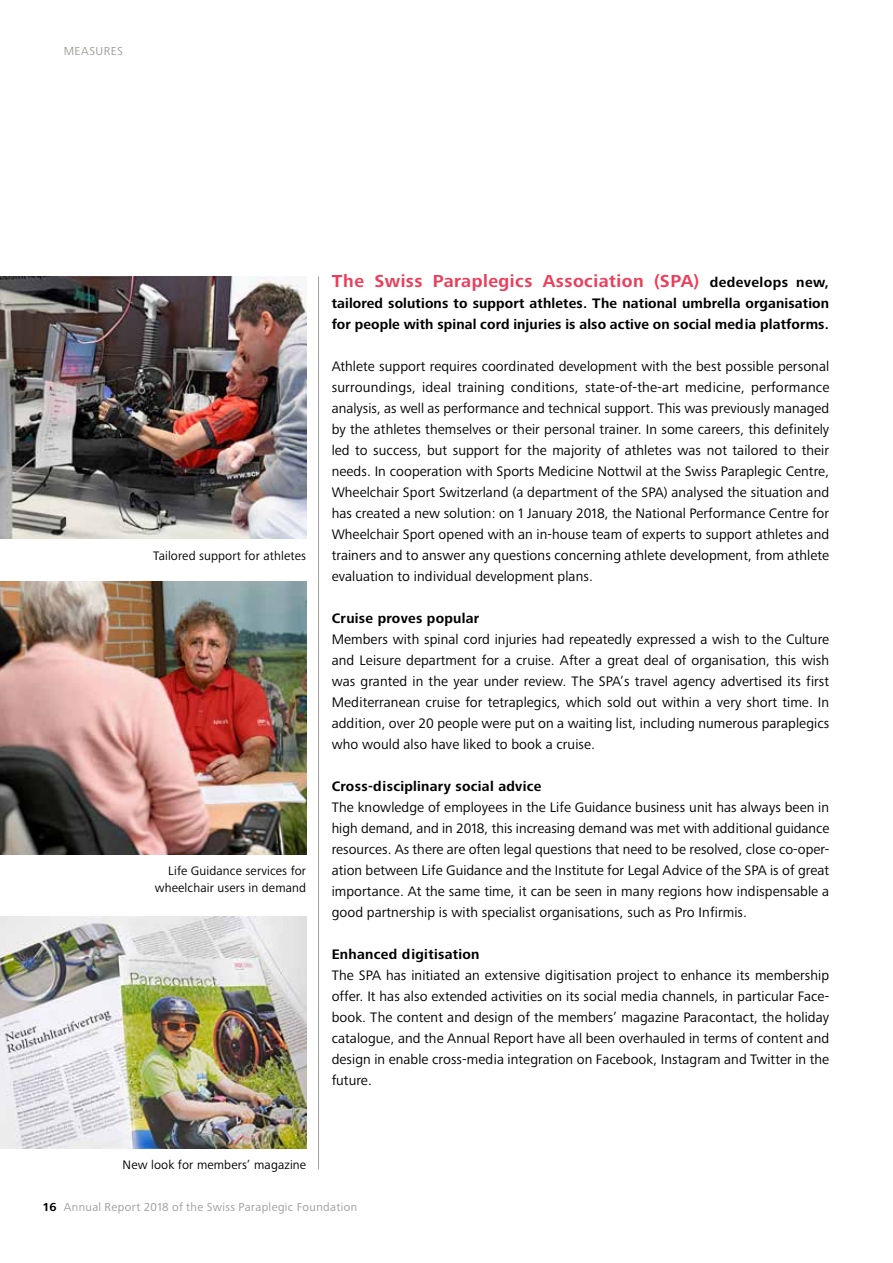
<style>
.page{position:relative;width:893px;height:1263px;background:#fff}
.page>*{position:absolute;margin:0;border:0;box-sizing:border-box;transform-origin:0 0}
.t1{font:700 18px "Frutiger Next Pro";letter-spacing:.03em;color:#ea3f5c}
.t2{font:14.25px/21px "Frutiger Next Pro";letter-spacing:.005em;color:#000;text-align:justify}
.t3{font:700 14.25px/21px "Frutiger Next Pro";letter-spacing:.01em;color:#000}
.t4{font:12.75px/16.5px "Frutiger Next Pro";letter-spacing:.01em;color:#000;text-align:right}
.t5{font:12px "Frutiger Next Pro";letter-spacing:.03em;color:#9e9d9b}
.s1{font-size:14.25px;color:#000}
.s2{font-weight:700;color:#000}
</style>
<div class="page">
<hr style="left:318px;top:276px;width:1px;height:893px;background:#9e9d9b">
<img style="left:0;top:581px;width:306px;height:273px">
<img style="left:0;top:276px;width:306px;height:263px">
<img style="left:0;top:917px;width:306px;height:231px">
<p class="t5" style="left:64px;top:45px;width:61px">MEASURES</p>
<p class="t4" style="left:153px;top:548px;width:154px">Tailored support for athletes</p>
<p class="t4" style="left:155px;top:863px;width:153px">Life Guidance services for wheelchair users in demand</p>
<p class="t1" style="left:332px;top:271px;width:499px">The Swiss Paraplegics Association (SPA) <span class="s1">dedevelops new,</span></p>
<p class="t3" style="left:332px;top:293px;width:499px">tailored solutions to support athletes. The national umbrella organisation for people with spinal cord injuries is also active on social media platforms.</p>
<p class="t2" style="left:332px;top:356px;width:499px">Athlete support requires coordinated development with the best possible personal surroundings, ideal training conditions, state-of-the-art medicine, performance analysis, as well as performance and technical support. This was previously managed by the athletes themselves or their personal trainer. In some careers, this definitely led to success, but support for the majority of athletes was not tailored to their needs. In cooperation with Sports Medicine Nottwil at the Swiss Paraplegic Centre, Wheelchair Sport Switzerland (a department of the SPA) analysed the situation and has created a new solution: on 1 January 2018, the National Performance Centre for Wheelchair Sport opened with an in-house team of experts to support athletes and trainers and to answer any questions concerning athlete development, from athlete evaluation to individual development plans.</p>
<p class="t3" style="left:332px;top:608px;width:149px">Cruise proves popular</p>
<p class="t2" style="left:332px;top:629px;width:499px">Members with spinal cord injuries had repeatedly expressed a wish to the Culture and Leisure department for a cruise. After a great deal of organisation, this wish was granted in the year under review. The SPA’s travel agency advertised its first Mediterranean cruise for tetraplegics, which sold out within a very short time. In addition, over 20 people were put on a waiting list, including numerous paraplegics who would also have liked to book a cruise.</p>
<p class="t3" style="left:332px;top:776px;width:211px">Cross-disciplinary social advice</p>
<p class="t2" style="left:332px;top:797px;width:499px">The knowledge of employees in the Life Guidance business unit has always been in high demand, and in 2018, this increasing demand was met with additional guidance resources. As there are often legal questions that need to be resolved, close co-oper&shy;ation between Life Guidance and the Institute for Legal Advice of the SPA is of great importance. At the same time, it can be seen in many regions how indispensable a good partnership is with specialist organisations, such as Pro Infirmis.</p>
<p class="t3" style="left:332px;top:944px;width:149px">Enhanced digitisation</p>
<p class="t2" style="left:332px;top:965px;width:499px">The SPA has initiated an extensive digitisation project to enhance its membership offer. It has also extended activities on its social media channels, in particular Face&shy;book. The content and design of the members’ magazine Paracontact, the holiday catalogue, and the Annual Report have all been overhauled in terms of content and design in enable cross-media integration on Facebook, Instagram and Twitter in the future.</p>
<p class="t4" style="left:123px;top:1157px;width:185px">New look for members’ magazine</p>
<p class="t5" style="left:43px;top:1200px;width:316px"><span class="s2">16</span> Annual Report 2018 of the Swiss Paraplegic Foundation</p>
</div>
